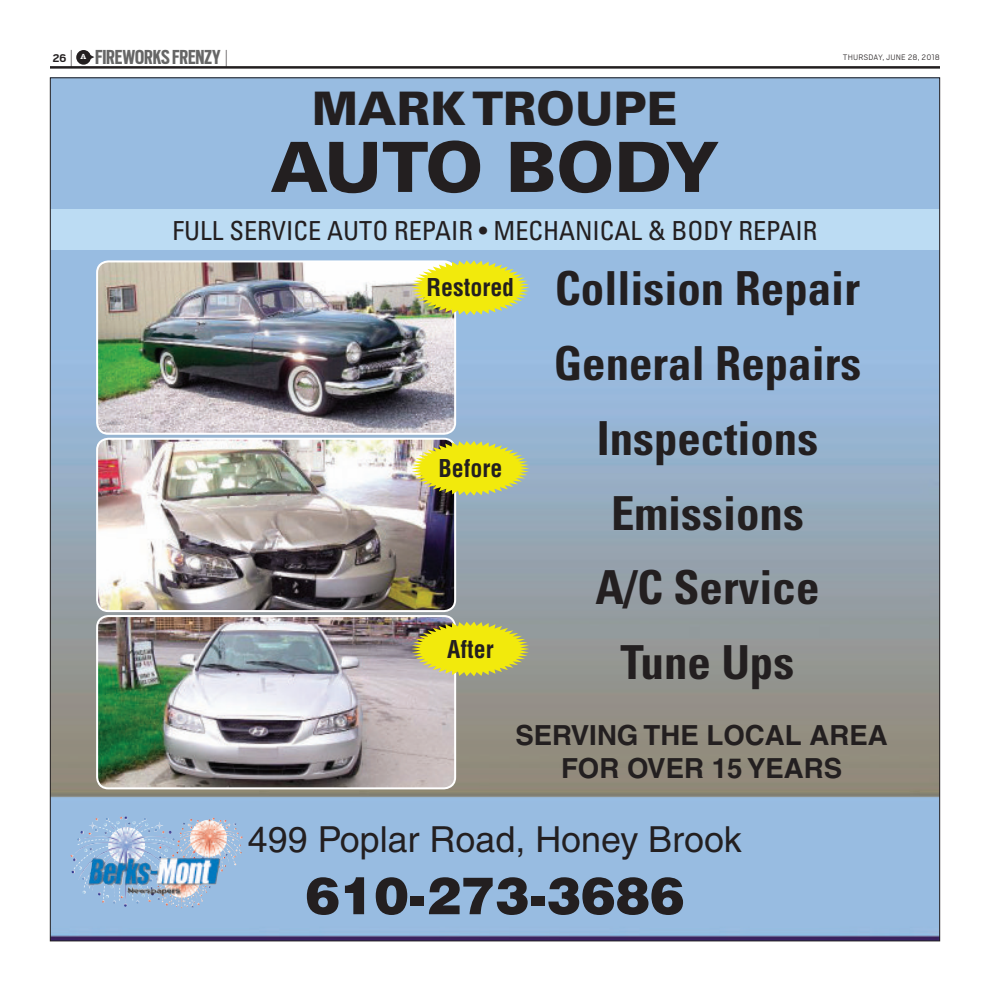
<style>
.page{position:relative;width:990px;height:990px;background:#fff}
.page>*{position:absolute;margin:0;border:0;box-sizing:border-box;transform-origin:0 0}
.t1{font:900 69.38px "Univers";letter-spacing:-.02em;color:#231f20}
.t2{font:900 51.62px "Helvetica";color:#231f20}
.t3{font:700 condensed 46.88px/74.8px "Univers";color:#231f20;text-align:center}
.t4{font:900 46.25px "Univers";color:#231f20}
.t5{font:35.88px "Helvetica";color:#231f20}
.t6{font:700 27.62px/33.2px "Helvetica";color:#231f20;text-align:center}
.t7{font:condensed 26.25px "Univers";color:#231f20}
.t8{font:700 condensed 24px "Helvetica";color:#231f20}
.t9{font:700 22.5px "Scout Cond";letter-spacing:-.005em;color:#666}
.t10{font:300 8.75px "Cub Scout";letter-spacing:.01em;color:#231f20}
.t11{font:700 6.88px "Receiver";color:#fff}
.s1{font-family:"Cub Scout";font-size:12.5px;color:#231f20}
.s2{font-family:"Cub Scout";font-weight:300;font-size:21.5px;color:#231f20}
</style>
<div class="page">
<img style="left:52px;top:79px;width:886px;height:860px">
<div style="left:50px;top:209px;width:890px;height:40px;background:#bcdcf3"></div>
<img style="left:97px;top:261px;width:358px;height:173px;border-radius:11px">
<div style="left:96px;top:260px;width:360px;height:175px;border:2px solid #fff;border-radius:11px"></div>
<img style="left:97px;top:439px;width:358px;height:172px">
<div style="left:96px;top:438px;width:360px;height:174px;border:2px solid #fff;border-radius:11px"></div>
<img style="left:97px;top:616px;width:358px;height:172px;border-radius:11px">
<div style="left:96px;top:615px;width:360px;height:174px;border:2px solid #fff;border-radius:11px"></div>
<svg style="left:411px;top:260px;width:118px;height:55px;background:#dadb4d"></svg>
<img style="left:411px;top:441px;width:118px;height:55px">
<svg style="left:411px;top:622px;width:118px;height:54px;background:#d2cb36"></svg>
<img style="left:119px;top:816px;width:94px;height:44px">
<div style="left:76px;top:50px;width:15px;height:15px;background:#231f20;border-radius:50%"></div>
<hr style="left:50px;top:66px;width:890px;height:3px;background:#231f20">
<p class="t9" style="left:52px;top:43px;width:177px"><span class="s1">26</span> <span class="s2">|</span> FIREWORKSFRENZY <span class="s2">|</span></p>
<p class="t11" style="left:81px;top:53px;width:7px">A</p>
<p class="t10" style="left:843px;top:52px;width:99px">THURSDAY, JUNE 28, 2018</p>
<p class="t4" style="left:312px;top:92px;width:367px">MARKTROUPE</p>
<h1 class="t1" style="left:270px;top:142px;width:451px">AUTO BODY</h1>
<p class="t7" style="left:173px;top:221px;width:646px">FULL SERVICE AUTO REPAIR • MECHANICAL &amp; BODY REPAIR</p>
<p class="t3" style="left:554px;top:257px;width:309px">Collision Repair<br>General Repairs<br>Inspections<br>Emissions<br>A/C Service<br>Tune Ups</p>
<p class="t8" style="left:426px;top:278px;width:89px">Restored</p>
<p class="t8" style="left:438px;top:459px;width:65px">Before</p>
<p class="t8" style="left:447px;top:640px;width:48px">After</p>
<p class="t6" style="left:515px;top:722px;width:374px">SERVING THE LOCAL AREA<br>FOR OVER 15 YEARS</p>
<p class="t5" style="left:248px;top:819px;width:495px">499 Poplar Road, Honey Brook</p>
<p class="t2" style="left:305px;top:862px;width:380px">610-273-3686</p>
</div>
